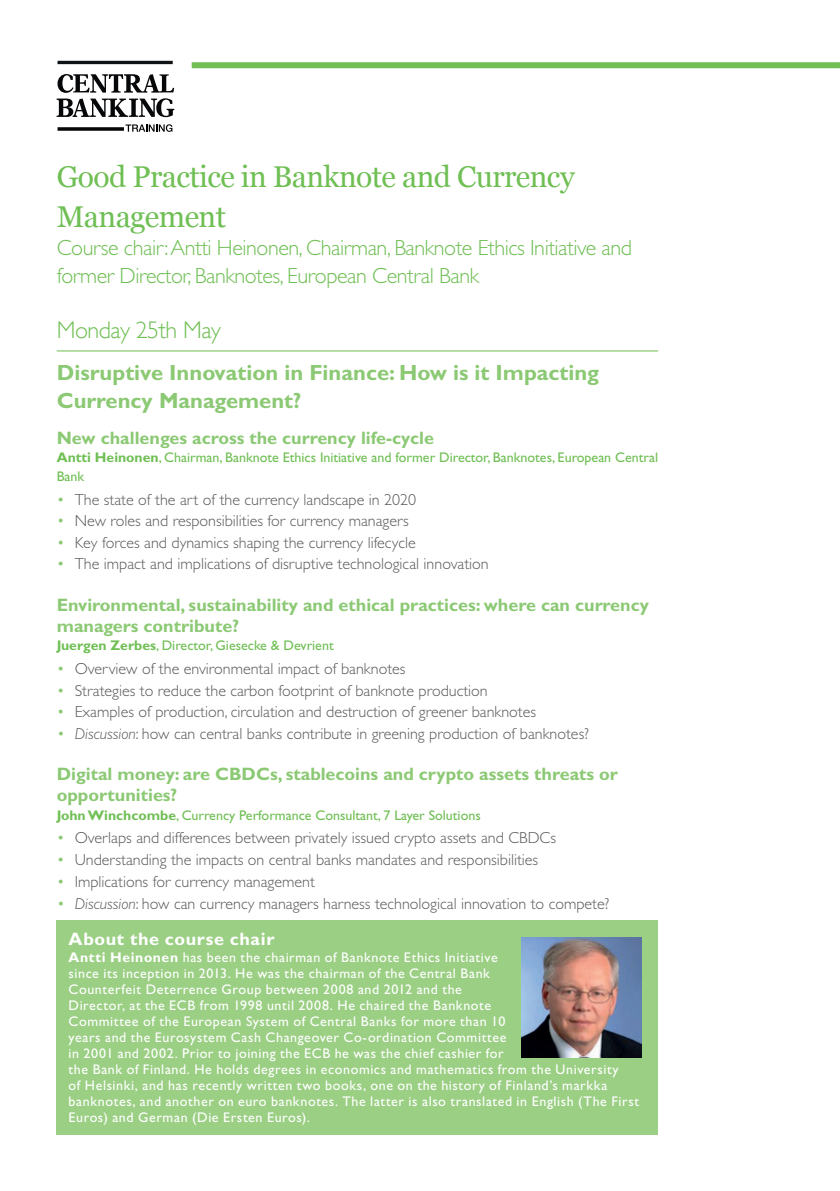
<style>
.page{position:relative;width:840px;height:1191px;background:#fff}
.page>*{position:absolute;margin:0;border:0;box-sizing:border-box;transform-origin:0 0}
.t1{font:30px/40px "Georgia";letter-spacing:-.02em;color:#6fbf54}
.t2{font:300 24px "Gill Sans";letter-spacing:-.02em;color:#6fbf54}
.t3{font:300 22px/28px "Gill Sans Std";letter-spacing:-.02em;color:#6fbf54}
.t4{font:700 22px/27.6px "Gill Sans Std";color:#8cc974}
.t5{font:700 18px/21.2px "Gill Sans Std";color:#8cc974}
.t6{font:700 18px "Gill Sans Std";letter-spacing:.035em;color:#fff}
.t7{font:300 16px "Gill Sans Std";color:#57585a}
.t8{font:14px/16px "Gill Sans Std";letter-spacing:.04em;color:#fff}
.t9{font:14px/18.6px "Gill Sans Std";color:#6fbf54}
.s1{font-weight:700}
.s2{color:#8cc974}
.s3{font-style:italic;color:#8cc974}
.s4{font-style:italic}
</style>
<div class="page">
<svg style="left:57px;top:74px;width:117px;height:43px"></svg>
<hr style="left:57px;top:61px;width:116px;height:3px;background:#101315">
<svg style="left:57px;top:127px;width:67px;height:4px"></svg>
<svg style="left:125px;top:124px;width:47px;height:8px"></svg>
<div style="left:191px;top:62px;width:648px;height:6px;background:#6fbf54"></div>
<hr style="left:57px;top:350px;width:600px;height:1px;background:#6fbf54">
<div style="left:57px;top:920px;width:600px;height:215px;background:#9bcf84"></div>
<img style="left:521px;top:937px;width:120px;height:120px">
<h1 class="t1" style="left:57px;top:156px;width:519px">Good Practice in Banknote and Currency<br>Management</h1>
<h3 class="t3" style="left:57px;top:234px;width:576px">Course chair: Antti Heinonen, Chairman, Banknote Ethics Initiative and former Director, Banknotes, European Central Bank</h3>
<h2 class="t2" style="left:57px;top:312px;width:165px">Monday 25th May</h2>
<h3 class="t4" style="left:57px;top:359px;width:543px">Disruptive Innovation in Finance: How is it Impacting<br>Currency Management?</h3>
<p class="t5" style="left:57px;top:427px;width:378px">New challenges across the currency life-cycle</p>
<p class="t9" style="left:57px;top:448px;width:602px"><span class="s1">Antti Heinonen</span>, Chairman, Banknote Ethics Initiative and former Director, Banknotes, European Central<br>Bank</p>
<p class="t7" style="left:57px;top:490px;width:361px"><span class="s2">•</span> The state of the art of the currency landscape in 2020</p>
<p class="t7" style="left:57px;top:512px;width:353px"><span class="s2">•</span> New roles and responsibilities for currency managers</p>
<p class="t7" style="left:57px;top:533px;width:360px"><span class="s2">•</span> Key forces and dynamics shaping the currency lifecycle</p>
<p class="t7" style="left:57px;top:555px;width:433px"><span class="s2">•</span> The impact and implications of disruptive technological innovation</p>
<p class="t5" style="left:57px;top:594px;width:593px">Environmental, sustainability and ethical practices: where can currency managers contribute?</p>
<p class="t9" style="left:57px;top:636px;width:278px"><span class="s1">Juergen Zerbes</span>, Director, Giesecke &amp; Devrient</p>
<p class="t7" style="left:57px;top:659px;width:350px"><span class="s2">•</span> Overview of the environmental impact of banknotes</p>
<p class="t7" style="left:57px;top:681px;width:432px"><span class="s2">•</span> Strategies to reduce the carbon footprint of banknote production</p>
<p class="t7" style="left:57px;top:703px;width:480px"><span class="s2">•</span> Examples of production, circulation and destruction of greener banknotes</p>
<p class="t7" style="left:57px;top:724px;width:533px"><span class="s3">•</span> <span class="s4">Discussion</span>: how can central banks contribute in greening production of banknotes?</p>
<p class="t5" style="left:57px;top:763px;width:562px">Digital money: are CBDCs, stablecoins and crypto assets threats or opportunities?</p>
<p class="t9" style="left:57px;top:806px;width:425px"><span class="s1">John Winchcombe</span>, Currency Performance Consultant, 7 Layer Solutions</p>
<p class="t7" style="left:57px;top:829px;width:500px"><span class="s2">•</span> Overlaps and differences between privately issued crypto assets and CBDCs</p>
<p class="t7" style="left:57px;top:850px;width:482px"><span class="s2">•</span> Understanding the impacts on central banks mandates and responsibilities</p>
<p class="t7" style="left:57px;top:872px;width:259px"><span class="s2">•</span> Implications for currency management</p>
<p class="t7" style="left:57px;top:894px;width:553px"><span class="s3">•</span> <span class="s4">Discussion</span>: how can currency managers harness technological innovation to compete?</p>
<p class="t6" style="left:69px;top:928px;width:207px">About the course chair</p>
<p class="t8" style="left:69px;top:949px;width:571px"><span class="s1">Antti Heinonen</span> has been the chairman of Banknote Ethics Initiative<br>since its inception in 2013. He was the chairman of the Central Bank<br>Counterfeit Deterrence Group between 2008 and 2012 and the<br>Director, at the ECB from 1998 until 2008. He chaired the Banknote<br>Committee of the European System of Central Banks for more than 10<br>years and the Eurosystem Cash Changeover Co-ordination Committee<br>in 2001 and 2002. Prior to joining the ECB he was the chief cashier for<br>the Bank of Finland. He holds degrees in economics and mathematics from the University<br>of Helsinki, and has recently written two books, one on the history of Finland’s markka banknotes, and another on euro banknotes. The latter is also translated in English (The First Euros) and German (Die Ersten Euros).</p>
</div>
